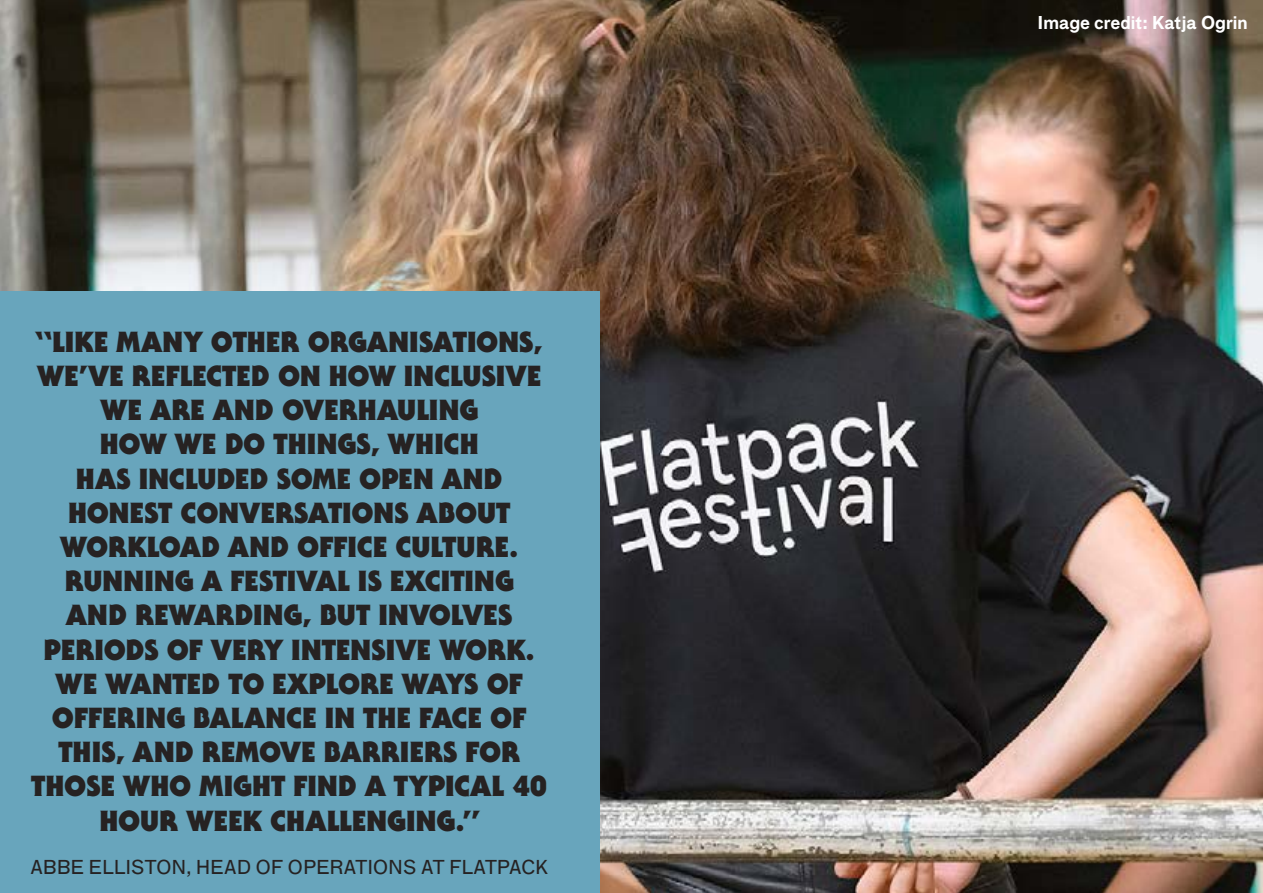
<style>
.page{position:relative;width:1263px;height:893px;background:#fff}
.page>*{position:absolute;margin:0;border:0;box-sizing:border-box;transform-origin:0 0}
.t1{font:900 28.5px/34.2px "Serif Gothic Std";color:#262222;text-align:center}
.t2{font:19.5px "F Grotesk";letter-spacing:.02em;color:#262222}
.t3{font:700 18px "F Grotesk";color:#fff}
</style>
<div class="page">
<img style="left:0;top:0;width:1263px;height:893px">
<div style="left:0;top:291px;width:600px;height:602px;background:#68a5bc"></div>
<p class="t1" style="left:31px;top:324px;width:517px">“LIKE MANY OTHER ORGANISATIONS,<br>WE’VE REFLECTED ON HOW INCLUSIVE<br>WE ARE AND OVERHAULING<br>HOW WE DO THINGS, WHICH<br>HAS INCLUDED SOME OPEN AND<br>HONEST CONVERSATIONS ABOUT<br>WORKLOAD AND OFFICE CULTURE.<br>RUNNING A FESTIVAL IS EXCITING<br>AND REWARDING, BUT INVOLVES<br>PERIODS OF VERY INTENSIVE WORK.<br>WE WANTED TO EXPLORE WAYS OF<br>OFFERING BALANCE IN THE FACE OF<br>THIS, AND REMOVE BARRIERS FOR<br>THOSE WHO MIGHT FIND A TYPICAL 40<br>HOUR WEEK CHALLENGING.”</p>
<p class="t2" style="left:30px;top:855px;width:519px">ABBE ELLISTON, HEAD OF OPERATIONS AT FLATPACK</p>
<p class="t3" style="left:1037px;top:9px;width:212px">Image credit: Katja Ogrin</p>
</div>
